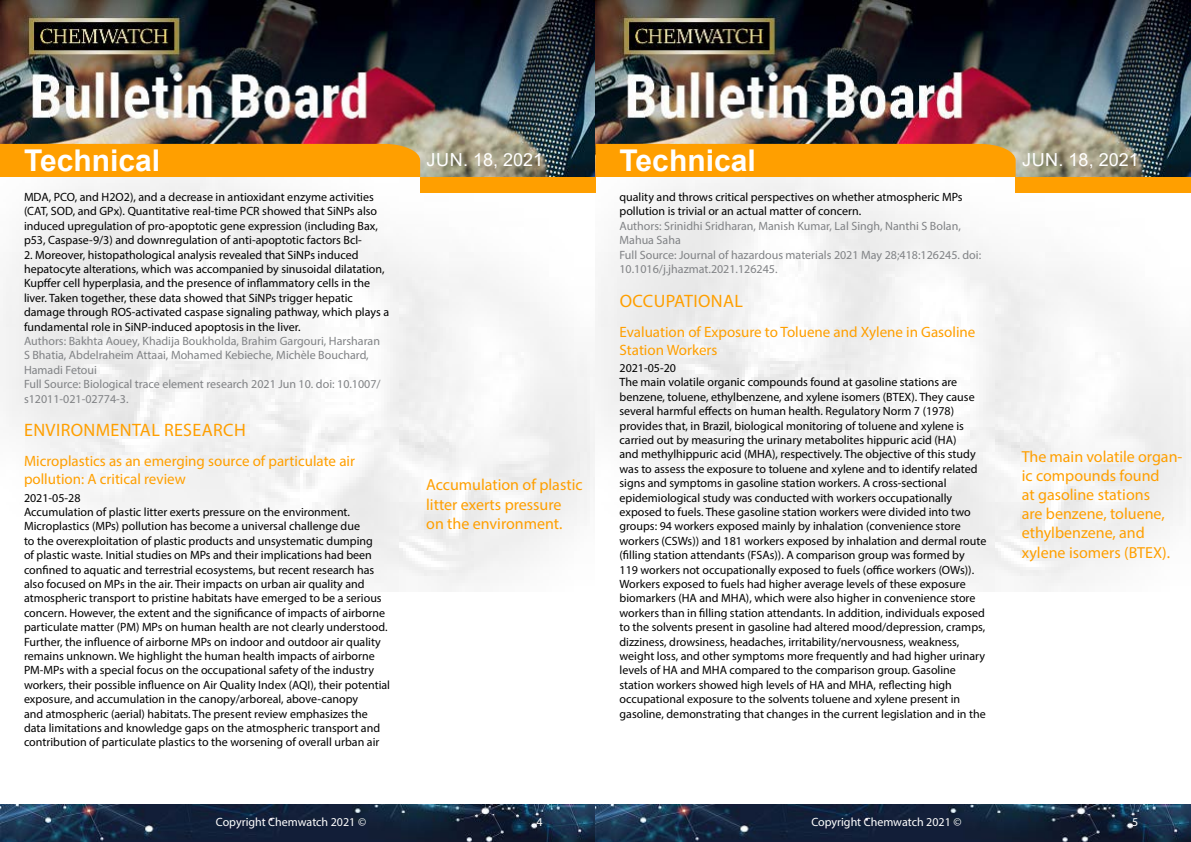
<style>
.page{position:relative;width:1191px;height:842px;background:#fff}
.page>*{position:absolute;margin:0;border:0;box-sizing:border-box;transform-origin:0 0}
.t1{font:700 30px "Arial";color:#fff}
.t2{font:18px "Myriad Pro";letter-spacing:.02em;color:#ff9f00}
.t3{font:18px "Arial";color:#fff}
.t4{font:16px/19.2px "Myriad Pro";color:#ff9f00}
.t5{font:15px/18px "Myriad Pro";color:#ff9f00}
.t6{font:12px/14.4px "Myriad Pro";color:#000}
.t7{font:12px/14.4px "Myriad Pro";color:#808285}
.t8{font:12px "Myriad Pro";color:#fff}
</style>
<div class="page">
<img style="left:0;top:0;width:1191px;height:592px">
<div style="left:420px;top:177px;width:175px;height:15px;background:#ff9f00"></div>
<div style="left:1015px;top:177px;width:176px;height:15px;background:#ff9f00"></div>
<div style="left:0;top:144px;width:420px;height:33px;background:#ff9f00"></div>
<div style="left:595px;top:144px;width:420px;height:33px;background:#ff9f00"></div>
<img style="left:0;top:804px;width:1191px;height:38px">
<h1 class="t1" style="left:24px;top:139px;width:138px">Technical</h1>
<h1 class="t1" style="left:619px;top:139px;width:138px">Technical</h1>
<p class="t6" style="left:24px;top:190px;width:355px">MDA, PCO, and H2O2), and a decrease in antioxidant enzyme activities (CAT, SOD, and GPx). Quantitative real-time PCR showed that SiNPs also induced upregulation of pro-apoptotic gene expression (including Bax, p53, Caspase-9/3) and downregulation of anti-apoptotic factors Bcl-</p>
<p class="t6" style="left:24px;top:247px;width:366px">2. Moreover, histopathological analysis revealed that SiNPs induced hepatocyte alterations, which was accompanied by sinusoidal dilatation, Kupffer cell hyperplasia, and the presence of inflammatory cells in the liver. Taken together, these data showed that SiNPs trigger hepatic damage through ROS-activated caspase signaling pathway, which plays a fundamental role in SiNP-induced apoptosis in the liver.</p>
<p class="t7" style="left:24px;top:334px;width:358px">Authors: Bakhta Aouey, Khadija Boukholda, Brahim Gargouri, Harsharan S Bhatia, Abdelraheim Attaai, Mohamed Kebieche, Michèle Bouchard, Hamadi Fetoui<br>Full Source: Biological trace element research 2021 Jun 10. doi: 10.1007/ s12011-021-02774-3.</p>
<h2 class="t2" style="left:24px;top:419px;width:223px">ENVIRONMENTAL RESEARCH</h2>
<p class="t5" style="left:24px;top:452px;width:332px">Microplastics as an emerging source of particulate air pollution: A critical review</p>
<p class="t6" style="left:24px;top:490px;width:367px">2021-05-28<br>Accumulation of plastic litter exerts pressure on the environment.<br>Microplastics (MPs) pollution has become a universal challenge due<br>to the overexploitation of plastic products and unsystematic dumping<br>of plastic waste. Initial studies on MPs and their implications had been confined to aquatic and terrestrial ecosystems, but recent research has also focused on MPs in the air. Their impacts on urban air quality and atmospheric transport to pristine habitats have emerged to be a serious concern. However, the extent and the significance of impacts of airborne particulate matter (PM) MPs on human health are not clearly understood.<br>Further, the influence of airborne MPs on indoor and outdoor air quality remains unknown. We highlight the human health impacts of airborne PM-MPs with a special focus on the occupational safety of the industry workers, their possible influence on Air Quality Index (AQI), their potential exposure, and accumulation in the canopy/arboreal, above-canopy<br>and atmospheric (aerial) habitats. The present review emphasizes the data limitations and knowledge gaps on the atmospheric transport and contribution of particulate plastics to the worsening of overall urban air</p>
<h2 class="t3" style="left:426px;top:148px;width:118px">JUN. 18, 2021</h2>
<h2 class="t3" style="left:1022px;top:148px;width:118px">JUN. 18, 2021</h2>
<p class="t6" style="left:619px;top:190px;width:345px">quality and throws critical perspectives on whether atmospheric MPs pollution is trivial or an actual matter of concern.</p>
<p class="t7" style="left:619px;top:218px;width:363px">Authors: Srinidhi Sridharan, Manish Kumar, Lal Singh, Nanthi S Bolan, Mahua Saha<br>Full Source: Journal of hazardous materials 2021 May 28;418:126245. doi:<br>10.1016/j.jhazmat.2021.126245.</p>
<h2 class="t2" style="left:619px;top:289px;width:125px">OCCUPATIONAL</h2>
<p class="t5" style="left:619px;top:322px;width:357px">Evaluation of Exposure to Toluene and Xylene in Gasoline<br>Station Workers</p>
<p class="t6" style="left:619px;top:361px;width:368px">2021-05-20<br>The main volatile organic compounds found at gasoline stations are benzene, toluene, ethylbenzene, and xylene isomers (BTEX). They cause several harmful effects on human health. Regulatory Norm 7 (1978) provides that, in Brazil, biological monitoring of toluene and xylene is carried out by measuring the urinary metabolites hippuric acid (HA)<br>and methylhippuric acid (MHA), respectively. The objective of this study was to assess the exposure to toluene and xylene and to identify related signs and symptoms in gasoline station workers. A cross-sectional epidemiological study was conducted with workers occupationally exposed to fuels. These gasoline station workers were divided into two groups: 94 workers exposed mainly by inhalation (convenience store workers (CSWs)) and 181 workers exposed by inhalation and dermal route (filling station attendants (FSAs)). A comparison group was formed by<br>119 workers not occupationally exposed to fuels (office workers (OWs)).<br>Workers exposed to fuels had higher average levels of these exposure biomarkers (HA and MHA), which were also higher in convenience store workers than in filling station attendants. In addition, individuals exposed to the solvents present in gasoline had altered mood/depression, cramps, dizziness, drowsiness, headaches, irritability/nervousness, weakness, weight loss, and other symptoms more frequently and had higher urinary levels of HA and MHA compared to the comparison group. Gasoline station workers showed high levels of HA and MHA, reflecting high occupational exposure to the solvents toluene and xylene present in gasoline, demonstrating that changes in the current legislation and in the</p>
<h3 class="t4" style="left:1021px;top:446px;width:162px">The main volatile organ&shy;ic compounds found<br>at gasoline stations<br>are benzene, toluene, ethylbenzene, and xylene isomers (BTEX).</h3>
<h3 class="t4" style="left:426px;top:475px;width:158px">Accumulation of plastic litter exerts pressure on the environment.</h3>
<p class="t8" style="left:216px;top:815px;width:152px">Copyright Chemwatch 2021 ©</p>
<p class="t8" style="left:536px;top:815px;width:8px">4</p>
<p class="t8" style="left:811px;top:815px;width:152px">Copyright Chemwatch 2021 ©</p>
<p class="t8" style="left:1132px;top:815px;width:8px">5</p>
</div>
